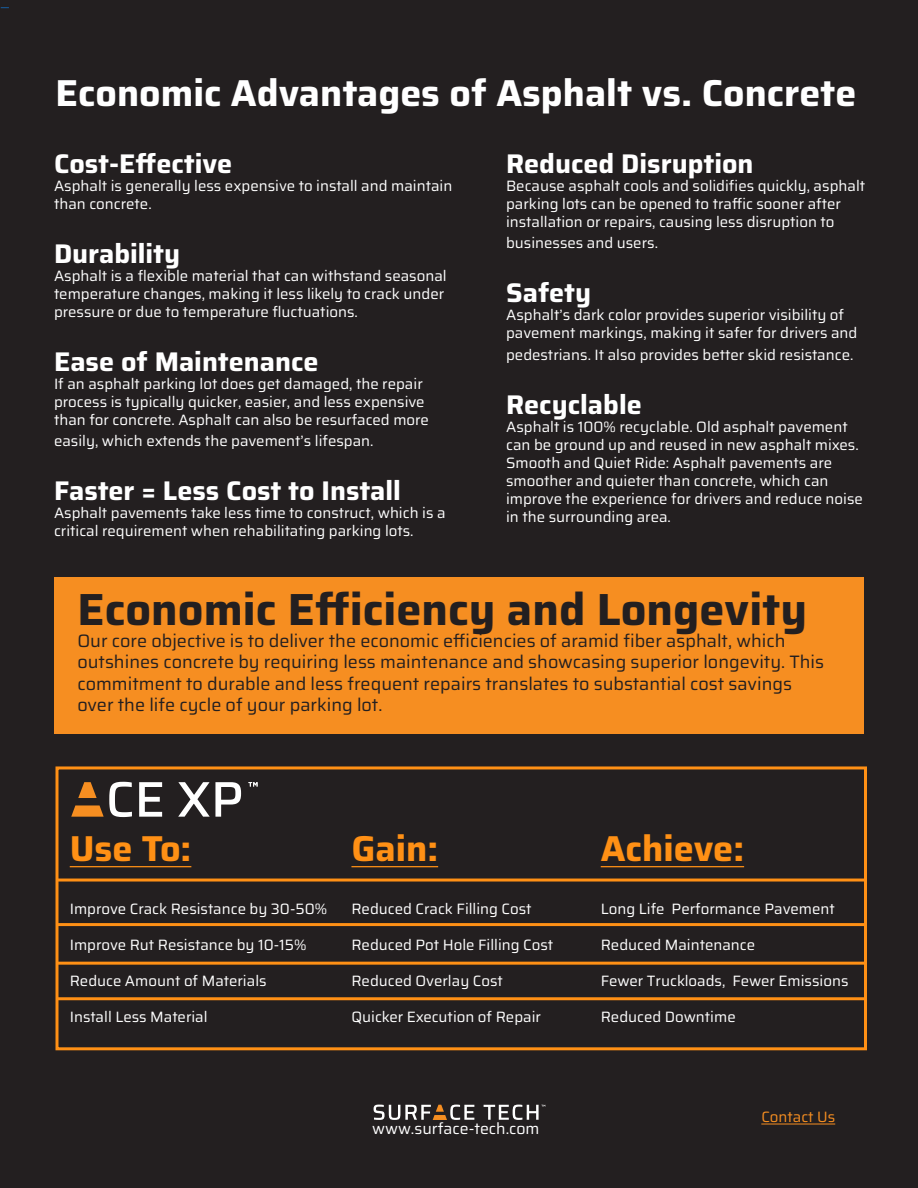
<style>
.page{position:relative;width:918px;height:1188px;background:#fff}
.page>*{position:absolute;margin:0;border:0;box-sizing:border-box;transform-origin:0 0}
.t1{font:700 45px "Saira";color:#231f20}
.t2{font:700 37.5px "Saira";color:#fff}
.t3{font:700 36px "Saira";color:#ff9015}
.t4{font:700 27px "Saira";color:#fff}
.t5{font:18px/21.6px "Saira";color:#231f20}
.t6{font:15.9px "Saira";color:#fff}
.t7{font:15px/18px "Saira";color:#fff}
.t8{font:15px "Saira";color:#f68e21}
</style>
<div class="page">
<div style="left:0;top:0;width:7px;height:1188px;background:#231f20"></div>
<div style="left:1px;top:0;width:917px;height:1188px;background:#231f20"></div>
<svg style="left:484px;top:1105px;width:61px;height:15px"></svg>
<svg style="left:374px;top:1105px;width:100px;height:15px"></svg>
<hr style="left:761px;top:1124px;width:74px;height:1px;background:#f68e21">
<hr style="left:70px;top:866px;width:121px;height:1px;background:#ff9015">
<hr style="left:351px;top:866px;width:87px;height:1px;background:#ff9015">
<hr style="left:601px;top:866px;width:143px;height:1px;background:#ff9015">
<div style="left:56px;top:766px;width:811px;height:284px;border:3px solid #ff9015"></div>
<hr style="left:56px;top:879px;width:810px;height:3px;background:#ff9015">
<hr style="left:56px;top:923px;width:810px;height:3px;background:#ff9015">
<hr style="left:56px;top:962px;width:810px;height:3px;background:#ff9015">
<hr style="left:56px;top:997px;width:810px;height:3px;background:#ff9015">
<svg style="left:71px;top:782px;width:61px;height:35px"></svg>
<svg style="left:139px;top:782px;width:23px;height:35px"></svg>
<svg style="left:178px;top:782px;width:63px;height:35px"></svg>
<svg style="left:249px;top:782px;width:9px;height:5px"></svg>
<div style="left:54px;top:577px;width:810px;height:157px;background:#f68e21"></div>
<p class="t2" style="left:56px;top:62px;width:802px">Economic Advantages of Asphalt vs. Concrete</p>
<p class="t4" style="left:54px;top:141px;width:180px">Cost-Effective</p>
<p class="t7" style="left:54px;top:176px;width:400px">Asphalt is generally less expensive to install and maintain than concrete.</p>
<p class="t4" style="left:54px;top:231px;width:128px">Durability</p>
<p class="t7" style="left:54px;top:266px;width:394px">Asphalt is a flexible material that can withstand seasonal temperature changes, making it less likely to crack under pressure or due to temperature fluctuations.</p>
<p class="t4" style="left:54px;top:339px;width:266px">Ease of Maintenance</p>
<p class="t7" style="left:54px;top:374px;width:377px">If an asphalt parking lot does get damaged, the repair process is typically quicker, easier, and less expensive than for concrete. Asphalt can also be resurfaced more</p>
<p class="t7" style="left:54px;top:432px;width:321px">easily, which extends the pavement’s lifespan.</p>
<p class="t4" style="left:54px;top:469px;width:348px">Faster = Less Cost to Install</p>
<p class="t7" style="left:54px;top:504px;width:393px">Asphalt pavements take less time to construct, which is a critical requirement when rehabilitating parking lots.</p>
<p class="t4" style="left:506px;top:141px;width:249px">Reduced Disruption</p>
<p class="t7" style="left:506px;top:176px;width:361px">Because asphalt cools and solidifies quickly, asphalt parking lots can be opened to traffic sooner after installation or repairs, causing less disruption to</p>
<p class="t7" style="left:506px;top:234px;width:153px">businesses and users.</p>
<p class="t4" style="left:506px;top:271px;width:87px">Safety</p>
<p class="t7" style="left:506px;top:306px;width:353px">Asphalt’s dark color provides superior visibility of pavement markings, making it safer for drivers and</p>
<p class="t7" style="left:506px;top:345px;width:349px">pedestrians. It also provides better skid resistance.</p>
<p class="t4" style="left:506px;top:383px;width:137px">Recyclable</p>
<p class="t7" style="left:506px;top:417px;width:354px">Asphalt is 100% recyclable. Old asphalt pavement can be ground up and reused in new asphalt mixes.</p>
<p class="t7" style="left:506px;top:453px;width:358px">Smooth and Quiet Ride: Asphalt pavements are smoother and quieter than concrete, which can improve the experience for drivers and reduce noise in the surrounding area.</p>
<p class="t1" style="left:77px;top:573px;width:731px">Economic Efficiency and Longevity</p>
<p class="t5" style="left:77px;top:629px;width:748px">Our core objective is to deliver the economic efficiencies of aramid fiber asphalt, which outshines concrete by requiring less maintenance and showcasing superior longevity. This commitment to durable and less frequent repairs translates to substantial cost savings over the life cycle of your parking lot.</p>
<p class="t3" style="left:70px;top:819px;width:123px">Use To:</p>
<p class="t3" style="left:351px;top:819px;width:88px">Gain:</p>
<p class="t3" style="left:601px;top:819px;width:145px">Achieve:</p>
<p class="t7" style="left:70px;top:899px;width:259px">Improve Crack Resistance by 30-50%</p>
<p class="t7" style="left:70px;top:935px;width:238px">Improve Rut Resistance by 10-15%</p>
<p class="t7" style="left:70px;top:971px;width:198px">Reduce Amount of Materials</p>
<p class="t7" style="left:70px;top:1007px;width:139px">Install Less Material</p>
<p class="t7" style="left:351px;top:899px;width:182px">Reduced Crack Filling Cost</p>
<p class="t7" style="left:351px;top:935px;width:203px">Reduced Pot Hole Filling Cost</p>
<p class="t7" style="left:351px;top:971px;width:153px">Reduced Overlay Cost</p>
<p class="t7" style="left:351px;top:1007px;width:191px">Quicker Execution of Repair</p>
<p class="t6" style="left:372px;top:1115px;width:169px">www.surface-tech.com</p>
<p class="t7" style="left:601px;top:899px;width:236px">Long Life Performance Pavement</p>
<p class="t7" style="left:601px;top:935px;width:156px">Reduced Maintenance</p>
<p class="t7" style="left:601px;top:971px;width:249px">Fewer Truckloads, Fewer Emissions</p>
<p class="t7" style="left:601px;top:1007px;width:136px">Reduced Downtime</p>
<p class="t8" style="left:761px;top:1104px;width:75px">Contact Us</p>
</div>
